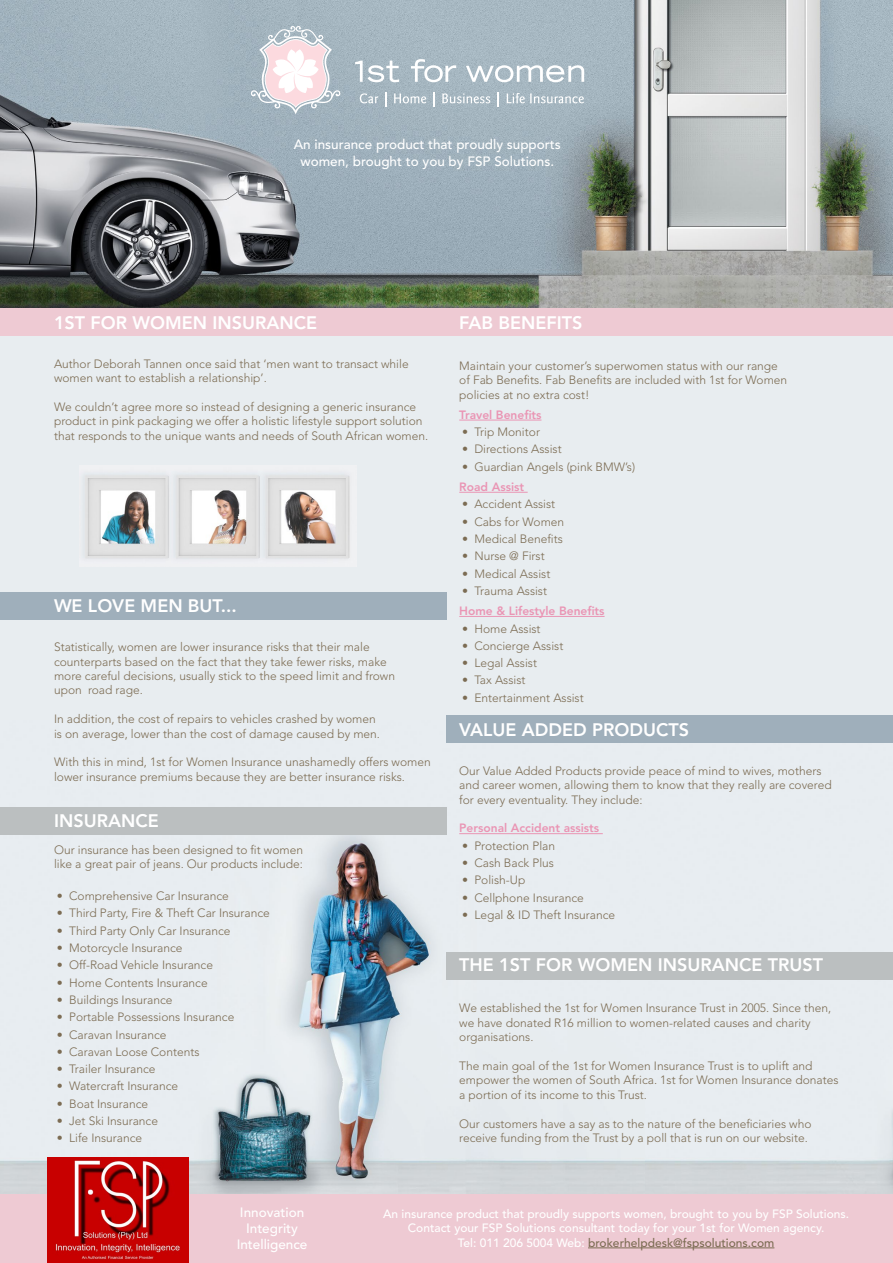
<style>
.page{position:relative;width:893px;height:1263px;background:#e8edf0}
.page>*{position:absolute;margin:0;border:0;box-sizing:border-box;transform-origin:0 0}
.t1{font:800 18px "Avenir LT Std";color:#fff}
.t2{font:500 13.5px/16.2px "Avenir LT Std";color:#fff;text-align:center}
.t3{font:300 12px/14.4px "Avenir LT Std";color:#7c6c53}
.t4{font:500 12px/14.4px "Avenir LT Std";color:#fff;text-align:center}
.t5{font:800 12px "Avenir LT Std";color:#ea95b4}
.s1{color:#7c6c53}
</style>
<div class="page">
<img style="left:0;top:0;width:893px;height:309px">
<img style="left:0;top:807px;width:644px;height:388px">
<div style="left:0;top:592px;width:446px;height:27px;background:#9fafbb"></div>
<div style="left:0;top:807px;width:446px;height:27px;background:#bbbfc0"></div>
<div style="left:446px;top:716px;width:447px;height:27px;background:#9fafbb"></div>
<div style="left:0;top:309px;width:893px;height:27px;background:#eecad3"></div>
<div style="left:446px;top:952px;width:447px;height:27px;background:#bbbfc0"></div>
<hr style="left:459px;top:420px;width:82px;height:1px;background:#ea95b4">
<hr style="left:459px;top:492px;width:69px;height:1px;background:#ea95b4">
<hr style="left:459px;top:616px;width:146px;height:1px;background:#ea95b4">
<hr style="left:459px;top:833px;width:144px;height:1px;background:#ea95b4">
<img style="left:85px;top:475px;width:265px;height:83px">
<svg style="left:251px;top:26px;width:89px;height:88px;background:#d1d0d7"></svg>
<svg style="left:355px;top:59px;width:229px;height:23px;background:#bbc8d0"></svg>
<svg style="left:360px;top:93px;width:18px;height:10px"></svg>
<svg style="left:385px;top:92px;width:1px;height:15px"></svg>
<svg style="left:394px;top:94px;width:32px;height:9px"></svg>
<svg style="left:433px;top:92px;width:2px;height:15px"></svg>
<svg style="left:442px;top:93px;width:48px;height:10px"></svg>
<svg style="left:497px;top:92px;width:2px;height:15px"></svg>
<svg style="left:506px;top:93px;width:78px;height:10px"></svg>
<div style="left:0;top:1195px;width:893px;height:68px;background:#eecad3"></div>
<hr style="left:588px;top:1247px;width:186px;height:1px;background:#7c6c53">
<img style="left:48px;top:1157px;width:140px;height:106px">
<p class="t2" style="left:294px;top:137px;width:269px">An insurance product that proudly supports women, brought to you by FSP Solutions.</p>
<h1 class="t1" style="left:54px;top:312px;width:265px">1ST FOR WOMEN INSURANCE</h1>
<p class="t3" style="left:54px;top:356px;width:356px">Author Deborah Tannen once said that ‘men want to transact while women want to establish a relationship’.</p>
<p class="t3" style="left:54px;top:400px;width:376px">We couldn’t agree more so instead of designing a generic insurance product in pink packaging we offer a holistic lifestyle support solution that responds to the unique wants and needs of South African women.</p>
<h1 class="t1" style="left:54px;top:595px;width:184px">WE LOVE MEN BUT...</h1>
<p class="t3" style="left:54px;top:640px;width:343px">Statistically, women are lower insurance risks that their male counterparts based on the fact that they take fewer risks, make more careful decisions, usually stick to the speed limit and frown upon road rage.</p>
<p class="t3" style="left:54px;top:712px;width:328px">In addition, the cost of repairs to vehicles crashed by women is on average, lower than the cost of damage caused by men.</p>
<p class="t3" style="left:54px;top:755px;width:378px">With this in mind, 1st for Women Insurance unashamedly offers women lower insurance premiums because they are better insurance risks.</p>
<h1 class="t1" style="left:54px;top:810px;width:106px">INSURANCE</h1>
<p class="t3" style="left:54px;top:842px;width:251px">Our insurance has been designed to fit women like a great pair of jeans. Our products include:</p>
<p class="t3" style="left:57px;top:889px;width:173px">• Comprehensive Car Insurance</p>
<p class="t3" style="left:57px;top:906px;width:215px">• Third Party, Fire &amp; Theft Car Insurance</p>
<p class="t3" style="left:57px;top:923px;width:175px">• Third Party Only Car Insurance</p>
<p class="t3" style="left:57px;top:941px;width:127px">• Motorcycle Insurance</p>
<p class="t3" style="left:57px;top:958px;width:158px">• Off-Road Vehicle Insurance</p>
<p class="t3" style="left:57px;top:975px;width:152px">• Home Contents Insurance</p>
<p class="t3" style="left:57px;top:992px;width:117px">• Buildings Insurance</p>
<p class="t3" style="left:57px;top:1010px;width:179px">• Portable Possessions Insurance</p>
<p class="t3" style="left:57px;top:1027px;width:111px">• Caravan Insurance</p>
<p class="t3" style="left:57px;top:1044px;width:144px">• Caravan Loose Contents</p>
<p class="t3" style="left:57px;top:1062px;width:100px">• Trailer Insurance</p>
<p class="t3" style="left:57px;top:1079px;width:123px">• Watercraft Insurance</p>
<p class="t3" style="left:57px;top:1096px;width:93px">• Boat Insurance</p>
<p class="t3" style="left:57px;top:1114px;width:103px">• Jet Ski Insurance</p>
<p class="t3" style="left:57px;top:1131px;width:87px">• Life Insurance</p>
<h1 class="t1" style="left:459px;top:312px;width:125px">FAB BENEFITS</h1>
<p class="t3" style="left:459px;top:358px;width:330px">Maintain your customer’s superwomen status with our range of Fab Benefits. Fab Benefits are included with 1st for Women policies at no extra cost!</p>
<p class="t5" style="left:459px;top:408px;width:84px">Travel Benefits</p>
<p class="t3" style="left:462px;top:425px;width:79px">• Trip Monitor</p>
<p class="t3" style="left:462px;top:442px;width:101px">• Directions Assist</p>
<p class="t3" style="left:462px;top:459px;width:174px">• Guardian Angels (pink BMW’s)</p>
<p class="t5" style="left:459px;top:480px;width:66px">Road Assist</p>
<p class="t3" style="left:462px;top:497px;width:95px">• Accident Assist</p>
<p class="t3" style="left:462px;top:514px;width:104px">• Cabs for Women</p>
<p class="t3" style="left:462px;top:532px;width:102px">• Medical Benefits</p>
<p class="t3" style="left:462px;top:549px;width:84px">• Nurse @ First</p>
<p class="t3" style="left:462px;top:566px;width:90px">• Medical Assist</p>
<p class="t3" style="left:462px;top:584px;width:86px">• Trauma Assist</p>
<p class="t5" style="left:459px;top:604px;width:147px">Home &amp; Lifestyle Benefits</p>
<p class="t3" style="left:462px;top:621px;width:80px">• Home Assist</p>
<p class="t3" style="left:462px;top:638px;width:103px">• Concierge Assist</p>
<p class="t3" style="left:462px;top:656px;width:76px">• Legal Assist</p>
<p class="t3" style="left:462px;top:673px;width:65px">• Tax Assist</p>
<p class="t3" style="left:462px;top:690px;width:123px">• Entertainment Assist</p>
<h1 class="t1" style="left:459px;top:719px;width:231px">VALUE ADDED PRODUCTS</h1>
<p class="t3" style="left:459px;top:763px;width:374px">Our Value Added Products provide peace of mind to wives, mothers and career women, allowing them to know that they really are covered for every eventuality. They include:</p>
<p class="t5" style="left:459px;top:821px;width:141px">Personal Accident assists</p>
<p class="t3" style="left:462px;top:838px;width:94px">• Protection Plan</p>
<p class="t3" style="left:462px;top:856px;width:93px">• Cash Back Plus</p>
<p class="t3" style="left:462px;top:873px;width:65px">• Polish-Up</p>
<p class="t3" style="left:462px;top:890px;width:123px">• Cellphone Insurance</p>
<p class="t3" style="left:462px;top:908px;width:154px">• Legal &amp; ID Theft Insurance</p>
<h1 class="t1" style="left:459px;top:954px;width:365px">THE 1ST FOR WOMEN INSURANCE TRUST</h1>
<p class="t3" style="left:459px;top:1001px;width:374px">We established the 1st for Women Insurance Trust in 2005. Since then, we have donated R16 million to women-related causes and charity organisations.</p>
<p class="t3" style="left:459px;top:1059px;width:381px">The main goal of the 1st for Women Insurance Trust is to uplift and empower the women of South Africa. 1st for Women Insurance donates a portion of its income to this Trust.</p>
<p class="t3" style="left:459px;top:1116px;width:354px">Our customers have a say as to the nature of the beneficiaries who receive funding from the Trust by a poll that is run on our website.</p>
<p class="t2" style="left:237px;top:1204px;width:72px">Innovation<br>Integrity<br>Intelligence</p>
<p class="t4" style="left:383px;top:1207px;width:468px">An insurance product that proudly supports women, brought to you by FSP Solutions.<br>Contact your FSP Solutions consultant today for your 1st for Women agency.<br>Tel: 011 206 5004 Web: <span class="s1">brokerhelpdesk@fspsolutions.com</span></p>
</div>
